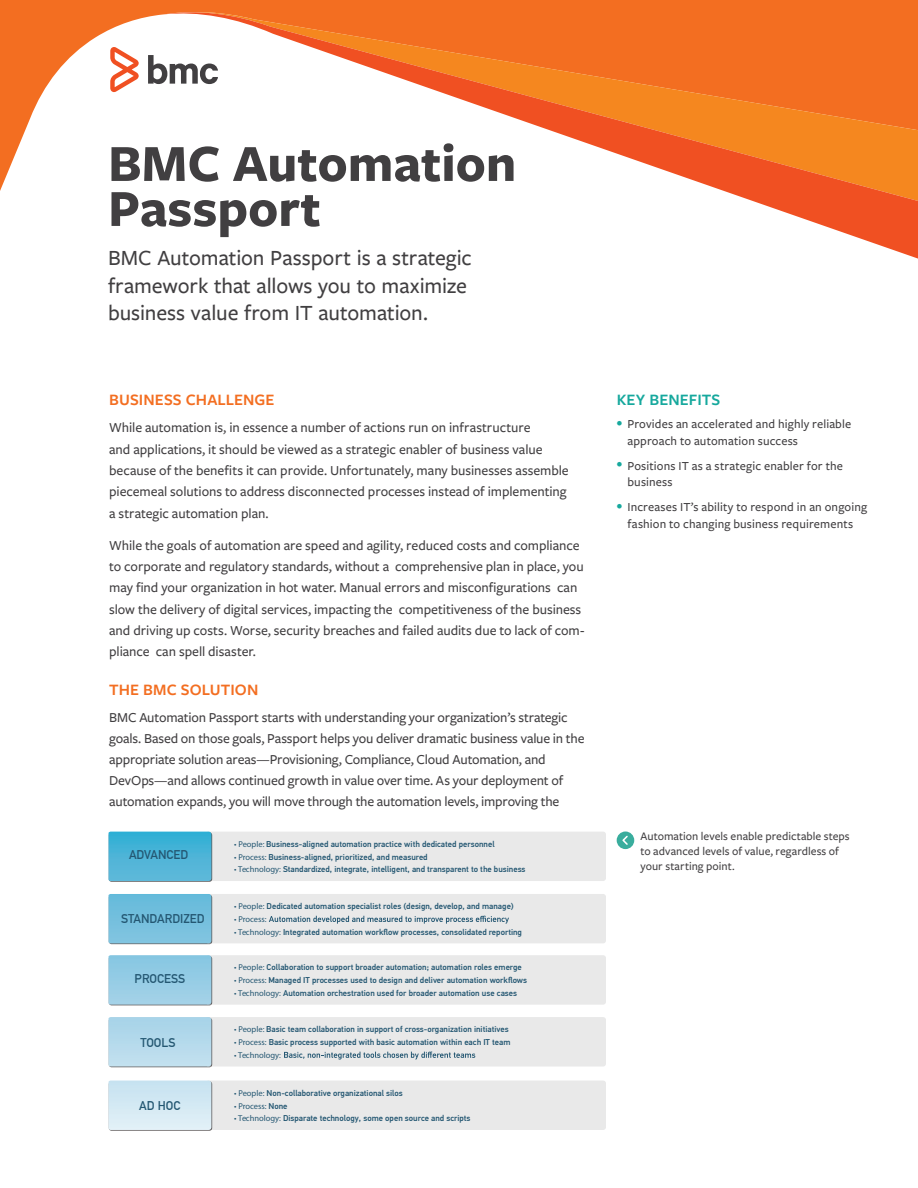
<style>
.page{position:relative;width:918px;height:1188px;background:#fff}
.page>*{position:absolute;margin:0;border:0;box-sizing:border-box;transform-origin:0 0}
.Main_Title{font:700 54px "Freight Sans Pro";color:#413f41}
.Main_Subtitle{font:500 22.5px "Freight Sans Pro";letter-spacing:-.005em;color:#413f41}
.Subhead_Level_1{font:600 16.5px "Freight Sans Pro";letter-spacing:.005em;color:#f36e21}
.Sidebar_Head{font:600 16.5px "Freight Sans Pro";letter-spacing:.005em;color:#16a89d}
.Body_copy{font:500 14.25px/21px "Freight Sans Pro";letter-spacing:-.005em;color:#413f41}
.t1{font:500 12.75px/16.5px "Freight Sans Pro";letter-spacing:.01em;color:#413f41}
.t2{font:700 12.45px "DIN Alternate";color:#245772}
.t3{font:500 12px/15px "Freight Sans Pro";letter-spacing:.005em;color:#413f41}
.t4{font:500 8.55px "PF Din Text Pro";color:#245772}
.t5{font:8.55px "Myriad Pro";color:#245772}
.s1{font-family:"Myriad Pro";font-weight:400}
.s2{font-family:"PF Din Text Pro";font-weight:500}
</style>
<div class="page">
<svg style="left:0;top:0;width:918px;height:191px"></svg>
<svg style="left:164px;top:9px;width:754px;height:250px"></svg>
<svg style="left:148px;top:55px;width:70px;height:29px"></svg>
<svg style="left:110px;top:47px;width:29px;height:45px"></svg>
<div style="left:617px;top:832px;width:17px;height:17px;background:#39ad9d;border-radius:50%"></div>
<svg style="left:622px;top:835px;width:6px;height:10px"></svg>
<div style="left:206px;top:832px;width:400px;height:49px;background:#e9e9e9;border-radius:3px"></div>
<svg style="left:109px;top:832px;width:103px;height:50px;background:#4bb2d4"></svg>
<div style="left:206px;top:894px;width:400px;height:49px;background:#e9e9e9;border-radius:3px"></div>
<svg style="left:109px;top:894px;width:103px;height:50px;background:#73bddb"></svg>
<svg style="left:269px;top:916px;width:240px;height:8px"></svg>
<div style="left:206px;top:955px;width:400px;height:50px;background:#e9e9e9;border-radius:3px"></div>
<svg style="left:109px;top:955px;width:103px;height:50px;background:#94cae3"></svg>
<div style="left:206px;top:1017px;width:400px;height:50px;background:#e9e9e9;border-radius:3px"></div>
<svg style="left:109px;top:1017px;width:103px;height:50px;background:#b3d7e9"></svg>
<svg style="left:284px;top:1052px;width:191px;height:8px"></svg>
<div style="left:206px;top:1081px;width:400px;height:49px;background:#e9e9e9;border-radius:3px"></div>
<svg style="left:109px;top:1081px;width:103px;height:50px;background:#d2e6f0"></svg>
<p class="Main_Title" style="left:108px;top:126px;width:410px">BMC Automation</p>
<p class="Main_Title" style="left:108px;top:171px;width:214px">Passport</p>
<p class="Main_Subtitle" style="left:108px;top:243px;width:365px">BMC Automation Passport is a strategic</p>
<p class="Main_Subtitle" style="left:108px;top:270px;width:360px">framework that allows you to maximize</p>
<p class="Main_Subtitle" style="left:108px;top:298px;width:321px">business value from IT automation.</p>
<p class="Subhead_Level_1" style="left:109px;top:388px;width:167px">BUSINESS CHALLENGE</p>
<p class="Body_copy" style="left:109px;top:417px;width:423px">While automation is, in essence a number of actions run on infrastructure</p>
<p class="Body_copy" style="left:109px;top:438px;width:435px">and applications, it should be viewed as a strategic enabler of business value</p>
<p class="Body_copy" style="left:109px;top:459px;width:461px">because of the benefits it can provide. Unfortunately, many businesses assemble</p>
<p class="Body_copy" style="left:109px;top:481px;width:459px">piecemeal solutions to address disconnected processes instead of implementing</p>
<p class="Body_copy" style="left:109px;top:502px;width:161px">a strategic automation plan.</p>
<p class="Body_copy" style="left:109px;top:534px;width:472px">While the goals of automation are speed and agility, reduced costs and compliance</p>
<p class="Body_copy" style="left:109px;top:555px;width:476px">to corporate and regulatory standards, without a comprehensive plan in place, you</p>
<p class="Body_copy" style="left:109px;top:577px;width:470px">may find your organization in hot water. Manual errors and misconfigurations can</p>
<p class="Body_copy" style="left:109px;top:598px;width:474px">slow the delivery of digital services, impacting the competitiveness of the business</p>
<p class="Body_copy" style="left:109px;top:619px;width:477px">and driving up costs. Worse, security breaches and failed audits due to lack of com-</p>
<p class="Body_copy" style="left:109px;top:641px;width:148px">pliance can spell disaster.</p>
<p class="Subhead_Level_1" style="left:109px;top:678px;width:151px">THE BMC SOLUTION</p>
<p class="Body_copy" style="left:109px;top:706px;width:477px">BMC Automation Passport starts with understanding your organization’s strategic goals. Based on those goals, Passport helps you deliver dramatic business value in the appropriate solution areas—Provisioning, Compliance, Cloud Automation, and DevOps—and allows continued growth in value over time. As your deployment of automation expands, you will move through the automation levels, improving the</p>
<p class="t2" style="left:129px;top:845px;width:61px">ADVANCED</p>
<p class="t2" style="left:121px;top:909px;width:85px">STANDARDIZED</p>
<p class="t2" style="left:135px;top:970px;width:52px">PROCESS</p>
<p class="t2" style="left:140px;top:1033px;width:37px">TOOLS</p>
<p class="t2" style="left:139px;top:1096px;width:42px">AD HOC</p>
<p class="t4" style="left:234px;top:839px;width:262px"><span class="s1">• People:</span> Business-aligned automation practice with dedicated personnel</p>
<p class="t4" style="left:234px;top:852px;width:195px"><span class="s1">• Process:</span> Business-aligned, prioritized, and measured</p>
<p class="t4" style="left:234px;top:864px;width:293px"><span class="s1">• Technology:</span> Standardized, integrate, intelligent, and transparent to the business</p>
<p class="t4" style="left:234px;top:901px;width:281px"><span class="s1">• People:</span> Dedicated automation specialist roles (design, develop, and manage)</p>
<p class="t5" style="left:234px;top:914px;width:34px">• Process:</p>
<p class="t4" style="left:234px;top:927px;width:289px"><span class="s1">• Technology:</span> Integrated automation workflow processes, consolidated reporting</p>
<p class="t4" style="left:234px;top:962px;width:289px"><span class="s1">• People:</span> Collaboration to support broader automation; automation roles emerge</p>
<p class="t4" style="left:234px;top:975px;width:294px"><span class="s1">• Process:</span> Managed IT processes used to design and deliver automation workflows</p>
<p class="t4" style="left:234px;top:988px;width:284px"><span class="s1">• Technology:</span> Automation orchestration used for broader automation use cases</p>
<p class="t4" style="left:234px;top:1024px;width:276px"><span class="s1">• People:</span> Basic team collaboration in support of cross-organization initiatives</p>
<p class="t4" style="left:234px;top:1037px;width:278px"><span class="s1">• Process:</span> Basic process supported with basic automation within each IT team</p>
<p class="t5" style="left:234px;top:1050px;width:48px">• Technology:</p>
<p class="t4" style="left:234px;top:1088px;width:170px"><span class="s1">• People:</span> Non-collaborative organizational silos</p>
<p class="t5" style="left:234px;top:1100px;width:55px">• Process: <span class="s2">None</span></p>
<p class="t4" style="left:234px;top:1113px;width:238px"><span class="s1">• Technology:</span> Disparate technology, some open source and scripts</p>
<p class="Sidebar_Head" style="left:617px;top:388px;width:105px">KEY BENEFITS</p>
<p class="t1" style="left:627px;top:415px;width:225px;text-indent:-11px"><sup>•</sup> Provides an accelerated and highly reliable approach to automation success</p>
<p class="t1" style="left:627px;top:457px;width:217px;text-indent:-11px"><sup>•</sup> Positions IT as a strategic enabler for the business</p>
<p class="t1" style="left:617px;top:498px;width:252px;text-align:center"><sup>•</sup> Increases IT’s ability to respond in an ongoing fashion to changing business requirements</p>
<p class="t3" style="left:641px;top:829px;width:211px">Automation levels enable predictable steps to advanced levels of value, regardless of your starting point.</p>
</div>
